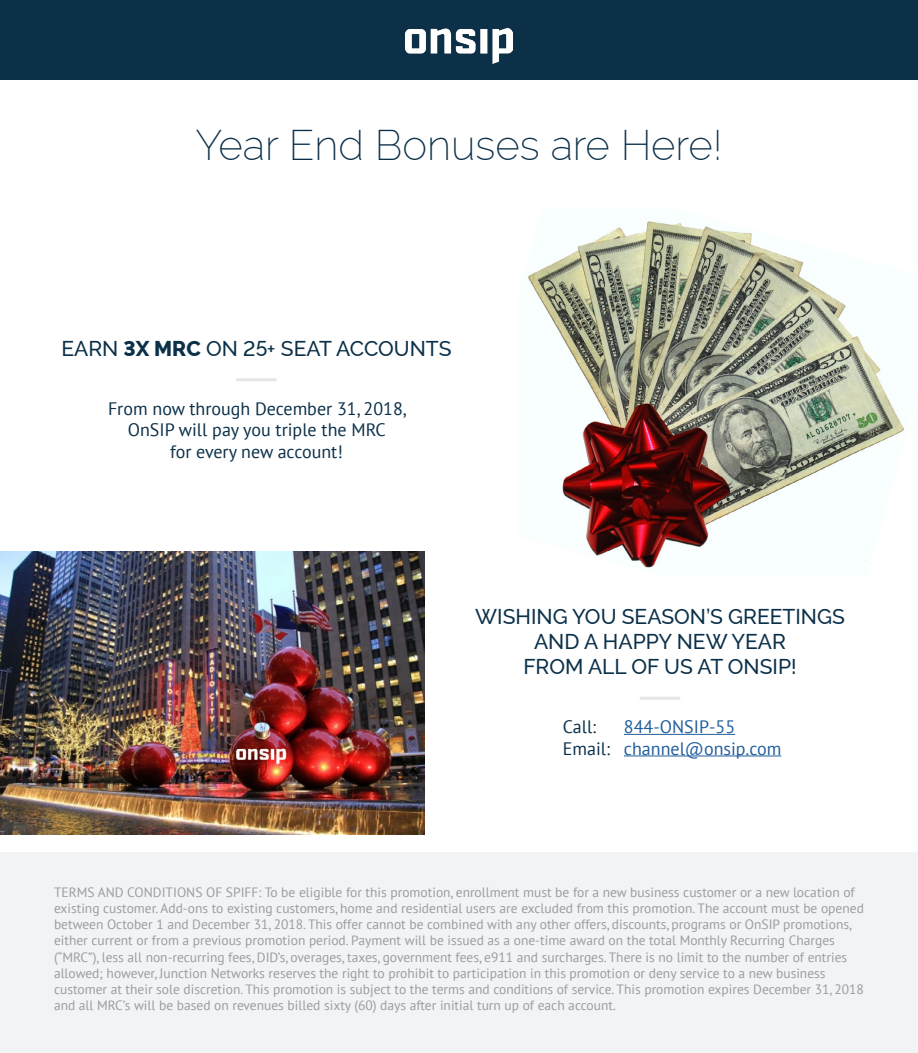
<style>
.page{position:relative;width:918px;height:1053px;background:#fff}
.page>*{position:absolute;margin:0;border:0;box-sizing:border-box;transform-origin:0 0}
.t1{font:200 42px "Raleway";color:#0b3049}
.t2{font:500 21px/25.2px "Raleway";color:#0b3049;text-align:center}
.t3{font:18px/21.6px "PT Sans";color:#0b3049;text-align:center}
.t4{font:18px/21.6px "PT Sans";color:#215e9e}
.t5{font:13.5px/16.2px "PT Sans";color:#9c9c9d}
.s1{font-weight:800}
</style>
<div class="page">
<div style="left:0;top:0;width:918px;height:80px;background:#0b3047"></div>
<img style="left:405px;top:29px;width:108px;height:34px">
<hr style="left:236px;top:378px;width:41px;height:3px;background:#e5e6e5">
<div style="left:0;top:853px;width:918px;height:200px;background:#f1f3f4"></div>
<hr style="left:624px;top:734px;width:111px;height:1px;background:#215e9e">
<hr style="left:624px;top:756px;width:157px;height:1px;background:#215e9e">
<hr style="left:640px;top:697px;width:40px;height:3px;background:#e5e6e5">
<img style="left:528px;top:221px;width:376px;height:348px">
<img style="left:0;top:552px;width:425px;height:283px">
<h1 class="t1" style="left:195px;top:121px;width:529px">Year End Bonuses are Here!</h1>
<h2 class="t2" style="left:61px;top:336px;width:392px">EARN <span class="s1">3X MRC</span> ON 25+ SEAT ACCOUNTS</h2>
<h3 class="t3" style="left:108px;top:397px;width:300px">From now through December 31, 2018,<br>OnSIP will pay you triple the MRC<br>for every new account!</h3>
<h2 class="t2" style="left:475px;top:604px;width:371px">WISHING YOU SEASON’S GREETINGS<br>AND A HAPPY NEW YEAR<br>FROM ALL OF US AT ONSIP!</h2>
<h3 class="t3" style="left:563px;top:715px;width:49px;text-align:left">Call:<br>Email:</h3>
<h3 class="t4" style="left:624px;top:715px;width:159px">844-ONSIP-55 channel@onsip.com</h3>
<p class="t5" style="left:54px;top:884px;width:812px">TERMS AND CONDITIONS OF SPIFF: To be eligible for this promotion, enrollment must be for a new business customer or a new location of existing customer. Add-ons to existing customers, home and residential users are excluded from this promotion. The account must be opened between October 1 and December 31, 2018. This offer cannot be combined with any other offers, discounts, programs or OnSIP promotions, either current or from a previous promotion period. Payment will be issued as a one-time award on the total Monthly Recurring Charges (“MRC”), less all non-recurring fees, DID’s, overages, taxes, government fees, e911 and surcharges. There is no limit to the number of entries allowed; however, Junction Networks reserves the right to prohibit to participation in this promotion or deny service to a new business customer at their sole discretion. This promotion is subject to the terms and conditions of service. This promotion expires December 31, 2018 and all MRC’s will be based on revenues billed sixty (60) days after initial turn up of each account.</p>
</div>
